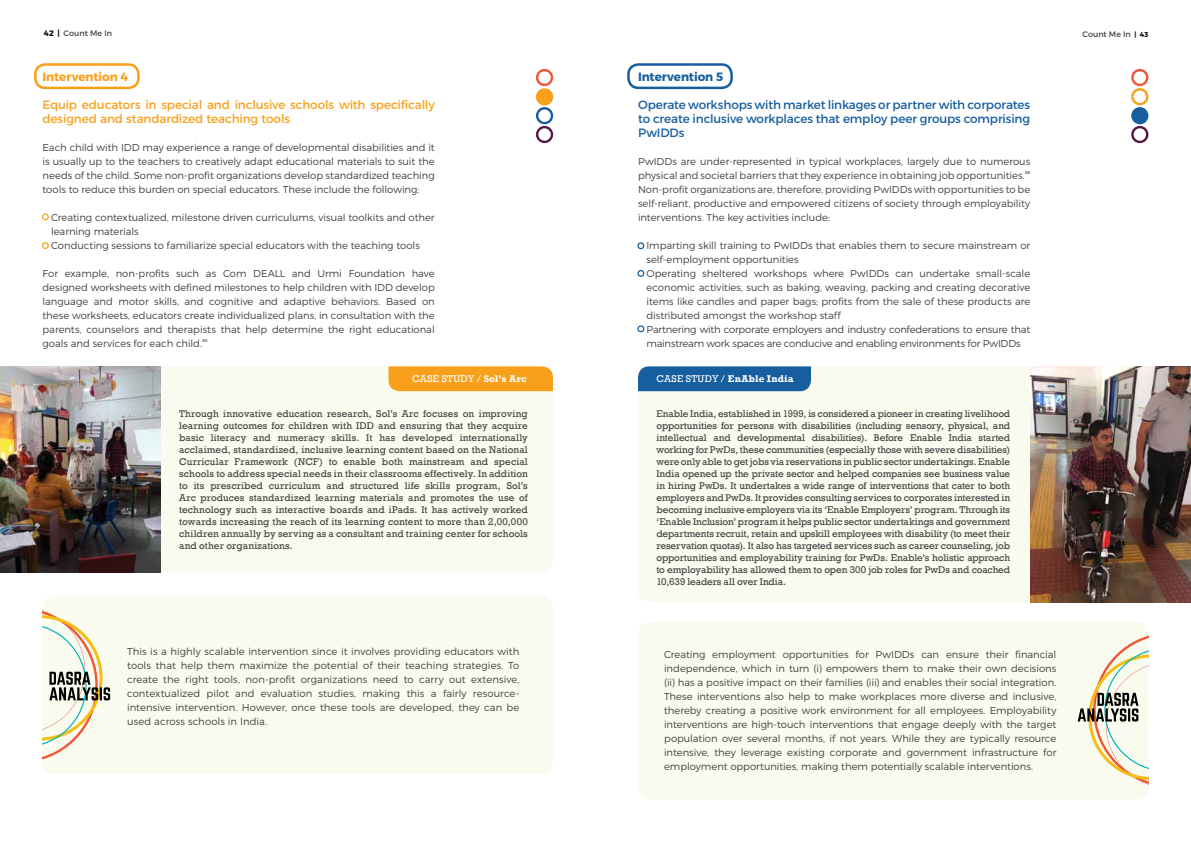
<style>
.page{position:relative;width:1191px;height:842px;background:#fff}
.page>*{position:absolute;margin:0;border:0;box-sizing:border-box;transform-origin:0 0}
.t1{font:12px/14px "Montserrat";letter-spacing:-.01em;color:#165e9e;text-align:justify}
.t2{font:12px/14px "Montserrat";letter-spacing:-.01em;color:#f9a01b}
.t3{font:700 12px "Montserrat";letter-spacing:-.01em;color:#165e9e}
.t4{font:700 12px "Montserrat";letter-spacing:-.01em;color:#f9a01b}
.t5{font:300 10px/14px "Montserrat";letter-spacing:-.005em;color:#414042;text-align:justify}
.t6{font:10px/12px "Rockwell";color:#414042;text-align:justify}
.t7{font:700 10px "Rockwell";letter-spacing:.015em;color:#fff}
.t8{font:10px "Rockwell";letter-spacing:.02em;color:#fff}
.t9{font:8px "Montserrat";color:#414042}
.t10{font:4px "Montserrat";color:#414042}
.s1{font-weight:700;color:#000}
.s2{font-weight:700;font-size:7px;color:#000}
.s3{font-weight:700}
.s4{font-weight:400}
</style>
<div class="page">
<div style="left:1131px;top:107px;width:17px;height:17px;background:#165e9e;border-radius:50%"></div>
<div style="left:536px;top:107px;width:17px;height:17px;border:2px solid #165e9e;border-radius:50%"></div>
<div style="left:536px;top:88px;width:17px;height:17px;background:#f9a01b;border-radius:50%"></div>
<div style="left:1131px;top:69px;width:17px;height:17px;border:2px solid #f15633;border-radius:50%"></div>
<div style="left:1131px;top:88px;width:17px;height:17px;border:2px solid #f9a01b;border-radius:50%"></div>
<div style="left:536px;top:69px;width:17px;height:17px;border:2px solid #f15633;border-radius:50%"></div>
<div style="left:1131px;top:126px;width:17px;height:17px;border:2px solid #551743;border-radius:50%"></div>
<div style="left:536px;top:126px;width:17px;height:17px;border:2px solid #551743;border-radius:50%"></div>
<div style="left:637px;top:242px;width:7px;height:7px;border:1px solid #165e9e;border-radius:50%"></div>
<div style="left:42px;top:213px;width:7px;height:7px;border:1px solid #f9a01b;border-radius:50%"></div>
<div style="left:42px;top:242px;width:7px;height:7px;border:1px solid #f9a01b;border-radius:50%"></div>
<div style="left:637px;top:270px;width:7px;height:7px;border:1px solid #165e9e;border-radius:50%"></div>
<div style="left:637px;top:325px;width:7px;height:7px;border:1px solid #165e9e;border-radius:50%"></div>
<div style="left:638px;top:366px;width:392px;height:236px;background:#f8fbee"></div>
<div style="left:43px;top:596px;width:510px;height:178px;background:#f8fbee;border-radius:12px"></div>
<div style="left:638px;top:622px;width:510px;height:177px;background:#f8fbee;border-radius:12px"></div>
<div style="left:638px;top:366px;width:173px;height:25px;background:#165e9e"></div>
<img style="left:1030px;top:366px;width:161px;height:236px">
<svg style="left:43px;top:610px;width:67px;height:150px"></svg>
<div style="left:161px;top:366px;width:392px;height:207px;background:#f8fbee"></div>
<div style="left:388px;top:366px;width:165px;height:25px;background:#f9a01b"></div>
<img style="left:0;top:366px;width:161px;height:207px">
<div style="left:34px;top:63px;width:106px;height:26px;border:2px solid #f9a01b;border-radius:10px"></div>
<div style="left:627px;top:63px;width:106px;height:26px;border:2px solid #165e9e;border-radius:10px"></div>
<svg style="left:1077px;top:636px;width:71px;height:149px"></svg>
<p class="t9" style="left:44px;top:28px;width:70px"><span class="s1">42 |</span> Count Me In</p>
<p class="t9" style="left:1082px;top:29px;width:67px">Count Me In <span class="s2">| 43</span></p>
<p class="t3" style="left:638px;top:69px;width:87px">Intervention 5</p>
<p class="t1" style="left:638px;top:97px;width:394px">Operate workshops with market linkages or partner with corporates to create inclusive workplaces that employ peer groups comprising PwIDDs</p>
<p class="t5" style="left:638px;top:154px;width:394px">PwIDDs are under-represented in typical workplaces, largely due to numerous physical and societal barriers that they experience in obtaining job opportunities.</p>
<p class="t4" style="left:43px;top:69px;width:87px">Intervention 4</p>
<p class="t2" style="left:43px;top:97px;width:394px">Equip educators in special and inclusive schools with specifically designed and standardized teaching tools</p>
<p class="t5" style="left:43px;top:140px;width:394px">Each child with IDD may experience a range of developmental disabilities and it is usually up to the teachers to creatively adapt educational materials to suit the needs of the child. Some non-profit organizations develop standardized teaching tools to reduce this burden on special educators. These include the following:</p>
<p class="t5" style="left:51px;top:210px;width:385px;text-align:left">Creating contextualized, milestone driven curriculums, visual toolkits and other learning materials<br>Conducting sessions to familiarize special educators with the teaching tools</p>
<p class="t5" style="left:43px;top:266px;width:394px">For example, non-profits such as Com DEALL and Urmi Foundation have designed worksheets with defined milestones to help children with IDD develop language and motor skills, and cognitive and adaptive behaviors. Based on these worksheets, educators create individualized plans, in consultation with the parents, counselors and therapists that help determine the right educational goals and services for each child.</p>
<p class="t10" style="left:1025px;top:170px;width:7px">86</p>
<p class="t5" style="left:638px;top:182px;width:394px">Non-profit organizations are, therefore, providing PwIDDs with opportunities to be self-reliant, productive and empowered citizens of society through employability interventions. The key activities include:</p>
<p class="t5" style="left:646px;top:238px;width:385px;text-align:left">Imparting skill training to PwIDDs that enables them to secure mainstream or self-employment opportunities<br>Operating sheltered workshops where PwIDDs can undertake small-scale economic activities, such as baking, weaving, packing and creating decorative items like candles and paper bags; profits from the sale of these products are distributed amongst the workshop staff<br>Partnering with corporate employers and industry confederations to ensure that mainstream work spaces are conducive and enabling environments for PwIDDs</p>
<p class="t10" style="left:202px;top:338px;width:6px">85</p>
<p class="t8" style="left:412px;top:373px;width:116px">CASE STUDY / <span class="s3">Sol’s Arc</span></p>
<p class="t7" style="left:656px;top:373px;width:139px"><span class="s4">CASE STUDY /</span> EnAble India</p>
<p class="t6" style="left:179px;top:408px;width:350px">Through innovative education research, Sol’s Arc focuses on improving learning outcomes for children with IDD and ensuring that they acquire basic literacy and numeracy skills. It has developed internationally acclaimed, standardized, inclusive learning content based on the National Curricular Framework (NCF) to enable both mainstream and special schools to address special needs in their classrooms effectively. In addition to its prescribed curriculum and structured life skills program, Sol’s Arc produces standardized learning materials and promotes the use of technology such as interactive boards and iPads. It has actively worked towards increasing the reach of its learning content to more than 2,00,000 children annually by serving as a consultant and training center for schools and other organizations.</p>
<p class="t6" style="left:656px;top:408px;width:355px">Enable India, established in 1999, is considered a pioneer in creating livelihood opportunities for persons with disabilities (including sensory, physical, and intellectual and developmental disabilities). Before Enable India started working for PwDs, these communities (especially those with severe disabilities) were only able to get jobs via reservations in public sector undertakings. Enable India opened up the private sector and helped companies see business value in hiring PwDs. It undertakes a wide range of interventions that cater to both employers and PwDs. It provides consulting services to corporates interested in becoming inclusive employers via its ‘Enable Employers’ program. Through its ‘Enable Inclusion’ program it helps public sector undertakings and government departments recruit, retain and upskill employees with disability (to meet their reservation quotas). It also has targeted services such as career counseling, job opportunities and employability training for PwDs. Enable’s holistic approach to employability has allowed them to open 300 job roles for PwDs and coached 10,639 leaders all over India.</p>
<p class="t5" style="left:127px;top:644px;width:394px">This is a highly scalable intervention since it involves providing educators with tools that help them maximize the potential of their teaching strategies. To create the right tools, non-profit organizations need to carry out extensive, contextualized pilot and evaluation studies, making this a fairly resource&shy;intensive intervention. However, once these tools are developed, they can be used across schools in India.</p>
<p class="t5" style="left:664px;top:647px;width:394px">Creating employment opportunities for PwIDDs can ensure their financial independence, which in turn (i) empowers them to make their own decisions (ii) has a positive impact on their families (iii) and enables their social integration.<br>These interventions also help to make workplaces more diverse and inclusive, thereby creating a positive work environment for all employees. Employability interventions are high-touch interventions that engage deeply with the target population over several months, if not years. While they are typically resource intensive, they leverage existing corporate and government infrastructure for employment opportunities, making them potentially scalable interventions.</p>
</div>
